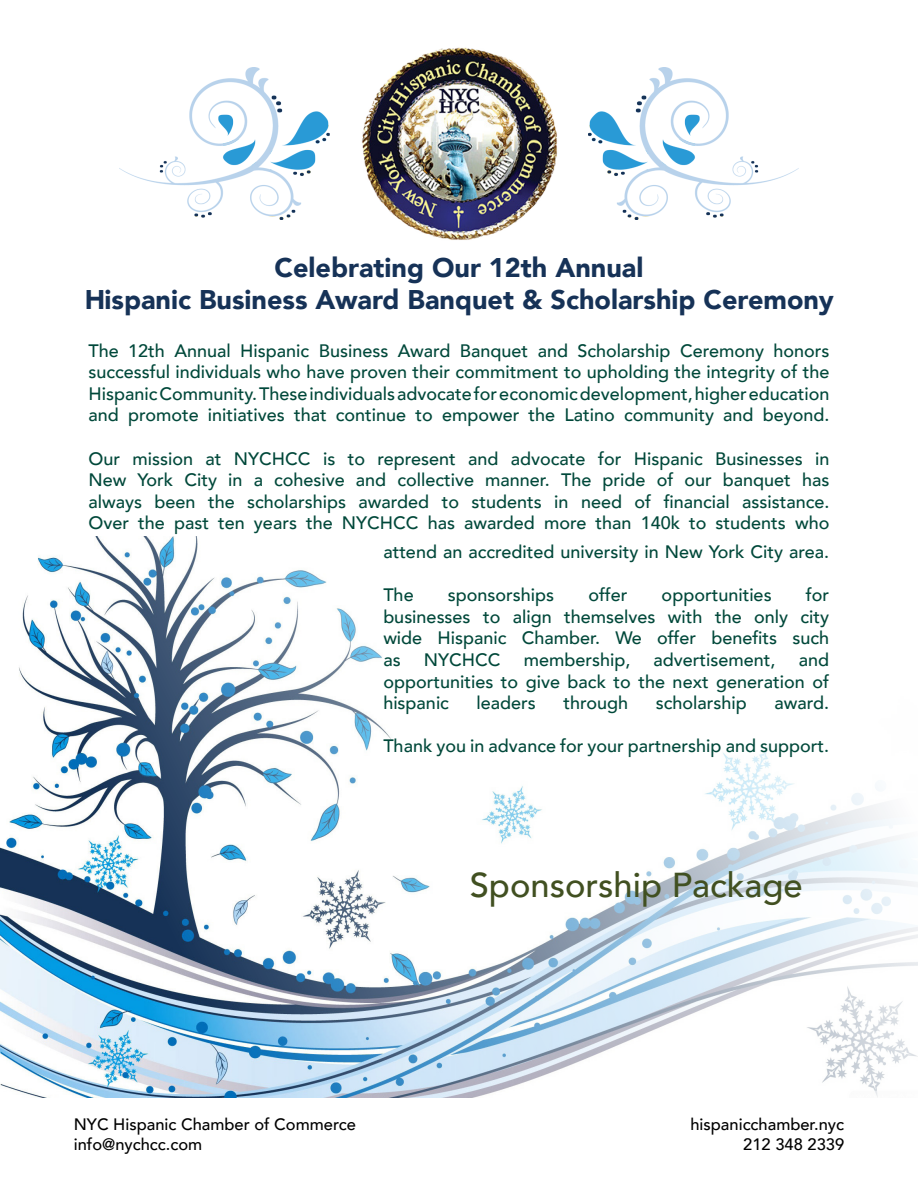
<style>
.page{position:relative;width:918px;height:1188px;background:#fff}
.page>*{position:absolute;margin:0;border:0;box-sizing:border-box;transform-origin:0 0}
.t1{font:500 34.5px "Avenir";color:#415021}
.t2{font:900 27px/32.4px "Avenir";color:#163257;text-align:center}
.t3{font:500 18px/21.6px "Avenir";color:#00483a;text-align:justify}
.t4{font:500 16.5px "Avenir";color:#000}
</style>
<div class="page">
<img style="left:0;top:537px;width:918px;height:561px">
<img style="left:120px;top:67px;width:209px;height:153px">
<img style="left:589px;top:67px;width:209px;height:153px">
<div style="left:465px;top:597px;width:152px;height:151px;background:#fff"></div>
<img style="left:362px;top:47px;width:195px;height:193px">
<h2 class="t2" style="left:84px;top:251px;width:751px">Celebrating Our 12th Annual<br>Hispanic Business Award Banquet &amp; Scholarship Ceremony</h2>
<p class="t3" style="left:88px;top:338px;width:743px">The 12th Annual Hispanic Business Award Banquet and Scholarship Ceremony honors successful individuals who have proven their commitment to upholding the integrity of the Hispanic Community. These individuals advocate for economic development, higher education and promote initiatives that continue to empower the Latino community and beyond.</p>
<p class="t3" style="left:88px;top:446px;width:743px">Our mission at NYCHCC is to represent and advocate for Hispanic Businesses in New York City in a cohesive and collective manner. The pride of our banquet has always been the scholarships awarded to students in need of financial assistance.</p>
<p class="t3" style="left:88px;top:511px;width:742px">Over the past ten years the NYCHCC has awarded more than 140k to students who</p>
<p class="t3" style="left:383px;top:540px;width:447px">attend an accredited university in New York City area.</p>
<p class="t3" style="left:383px;top:583px;width:32px">The</p>
<p class="t3" style="left:448px;top:583px;width:108px">sponsorships</p>
<p class="t3" style="left:588px;top:583px;width:41px">offer</p>
<p class="t3" style="left:662px;top:583px;width:112px">opportunities</p>
<p class="t3" style="left:383px;top:583px;width:447px;text-indent:423px">for businesses to align themselves with the only city wide Hispanic Chamber. We offer benefits such as</p>
<p class="t3" style="left:383px;top:648px;width:447px;text-align:right">and<br>opportunities to give back to the next generation of</p>
<p class="t3" style="left:383px;top:691px;width:67px">hispanic</p>
<p class="t3" style="left:477px;top:691px;width:61px">leaders</p>
<p class="t3" style="left:564px;top:691px;width:66px">through</p>
<p class="t3" style="left:656px;top:691px;width:93px">scholarship</p>
<p class="t3" style="left:774px;top:691px;width:56px">award.</p>
<p class="t3" style="left:383px;top:734px;width:447px">Thank you in advance for your partnership and support.</p>
<p class="t3" style="left:424px;top:648px;width:78px">NYCHCC</p>
<p class="t3" style="left:524px;top:648px;width:108px">membership,</p>
<p class="t3" style="left:654px;top:648px;width:124px">advertisement,</p>
<p class="t4" style="left:74px;top:1110px;width:284px">NYC Hispanic Chamber of Commerce</p>
<p class="t4" style="left:74px;top:1130px;width:130px">info@nychcc.com</p>
<p class="t1" style="left:470px;top:855px;width:335px">Sponsorship Package</p>
<p class="t4" style="left:690px;top:1110px;width:155px">hispanicchamber.nyc</p>
<p class="t4" style="left:743px;top:1130px;width:102px">212 348 2339</p>
</div>
